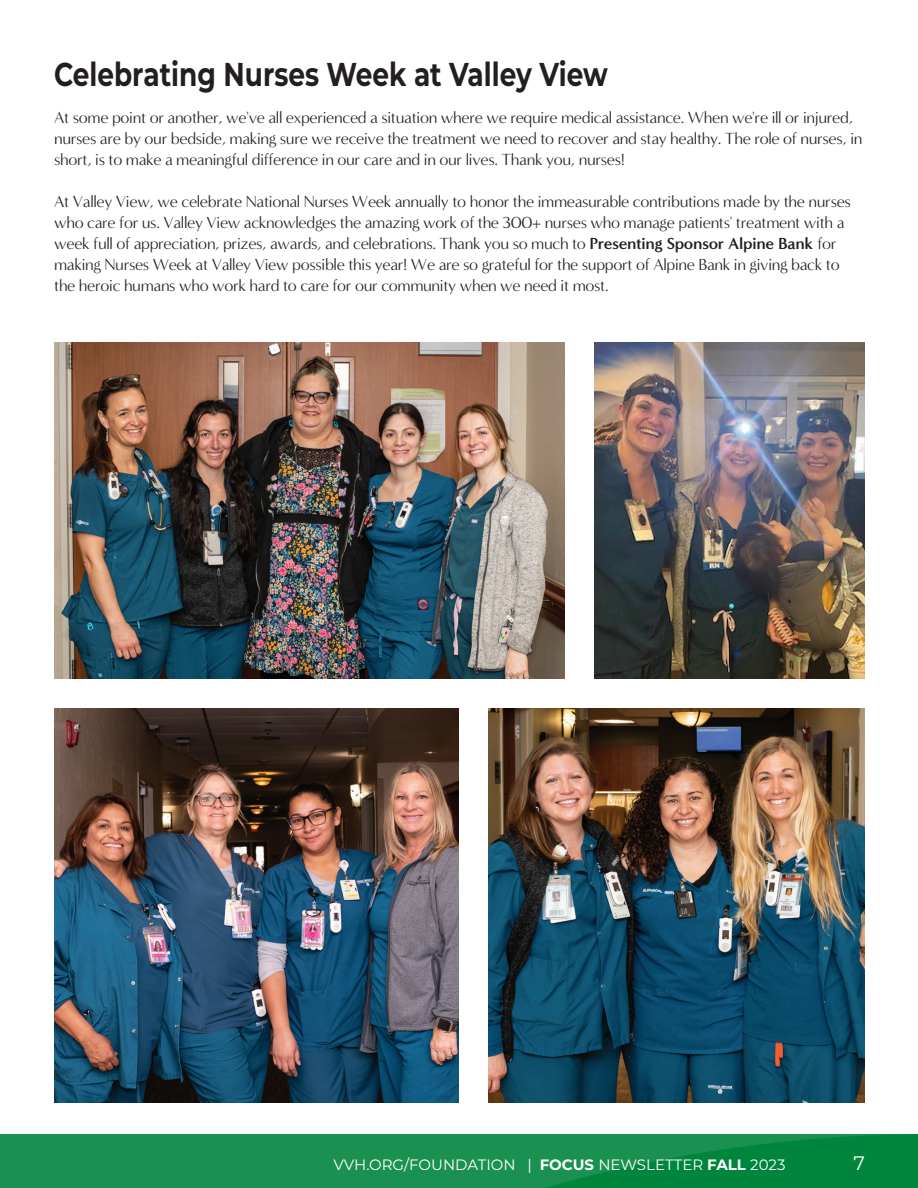
<style>
.page{position:relative;width:918px;height:1188px;background:#fff}
.page>*{position:absolute;margin:0;border:0;box-sizing:border-box;transform-origin:0 0}
.t1{font:700 33px "Montserrat";color:#231f20;scale:.8 1}
.t2{font:19.5px "Montserrat";color:#fff}
.t3{font:16.5px/21px "Minerva Modern";letter-spacing:-.02em;color:#231f20}
.t4{font:15px "Montserrat";color:#fff}
.s1{font-weight:700}
</style>
<div class="page">
<div style="left:0;top:1134px;width:918px;height:54px;background:#1a9150"></div>
<img style="left:54px;top:343px;width:510px;height:336px">
<img style="left:54px;top:709px;width:405px;height:394px">
<img style="left:594px;top:343px;width:270px;height:336px">
<img style="left:489px;top:709px;width:375px;height:394px">
<svg style="left:545px;top:1134px;width:373px;height:54px"></svg>
<h1 class="t1" style="left:54px;top:50px;width:694px">Celebrating Nurses Week at Valley View</h1>
<p class="t3" style="left:54px;top:107px;width:810px">At some point or another, we've all experienced a situation where we require medical assistance. When we're ill or injured, nurses are by our bedside, making sure we receive the treatment we need to recover and stay healthy. The role of nurses, in short, is to make a meaningful difference in our care and in our lives. Thank you, nurses!</p>
<p class="t3" style="left:54px;top:191px;width:798px">At Valley View, we celebrate National Nurses Week annually to honor the immeasurable contributions made by the nurses who care for us. Valley View acknowledges the amazing work of the 300+ nurses who manage patients' treatment with a week full of appreciation, prizes, awards, and celebrations. Thank you so much to <span class="s1">Presenting Sponsor Alpine Bank</span> for making Nurses Week at Valley View possible this year! We are so grateful for the support of Alpine Bank in giving back to the heroic humans who work hard to care for our community when we need it most.</p>
<p class="t4" style="left:333px;top:1155px;width:454px">VVH.ORG/FOUNDATION | <span class="s1">FOCUS</span> NEWSLETTER <span class="s1">FALL</span> 2023</p>
<p class="t2" style="left:854px;top:1150px;width:13px">7</p>
</div>
